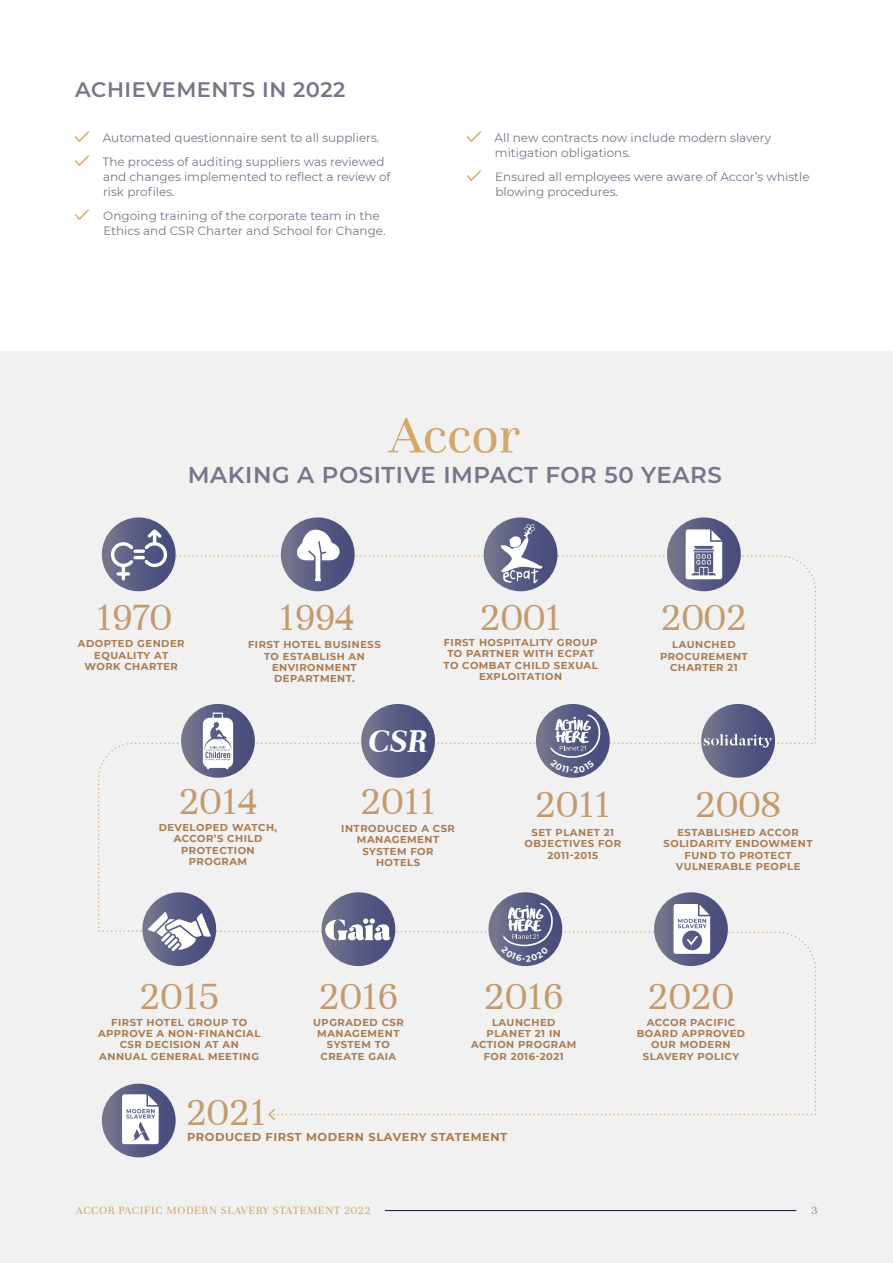
<style>
.page{position:relative;width:893px;height:1263px;background:#fff}
.page>*{position:absolute;margin:0;border:0;box-sizing:border-box;transform-origin:0 0}
.t1{font:57.15px "Unna";color:#d4a86b}
.t2{font:41.25px "Unna";color:#c49a6c}
.t3{font:italic 700 35.7px "Unna";color:#fff}
.t4{font:600 22.8px "Montserrat";letter-spacing:.025em;color:#75758c}
.t5{font:600 21px "Montserrat";letter-spacing:.025em;color:#75758c}
.t6{font:12px/15px "Montserrat";color:#75758c}
.t7{font:12px "Unna";letter-spacing:.05em;color:#d4a86b}
.t8{font:12px "Unna";color:#a88054}
.t9{font:700 11.4px "Montserrat";letter-spacing:.05em;color:#a97b50}
.t10{font:700 10.05px/11.4px "Montserrat";letter-spacing:.05em;color:#a97b50;text-align:center}
</style>
<div class="page">
<div style="left:0;top:351px;width:893px;height:912px;background:#f1f1f2"></div>
<svg style="left:98px;top:555px;width:718px;height:561px"></svg>
<svg style="left:268px;top:1108px;width:7px;height:12px"></svg>
<svg style="left:102px;top:517px;width:74px;height:74px"></svg>
<svg style="left:281px;top:517px;width:74px;height:74px;background:#616387"></svg>
<div style="left:484px;top:517px;width:73px;height:74px;background:linear-gradient(to right,#75778f,#464b7d);border-radius:37px"></div>
<svg style="left:667px;top:517px;width:74px;height:74px;background:#606387"></svg>
<svg style="left:181px;top:704px;width:74px;height:74px;background:#5f6286"></svg>
<div style="left:361px;top:704px;width:74px;height:74px;background:linear-gradient(to right,#76778f,#454a7c);border-radius:37px"></div>
<svg style="left:536px;top:704px;width:74px;height:74px"></svg>
<div style="left:701px;top:704px;width:74px;height:74px;background:linear-gradient(to right,#777890,#454a7c);border-radius:37px"></div>
<svg style="left:142px;top:892px;width:74px;height:74px;background:#5f6287"></svg>
<svg style="left:102px;top:1083px;width:74px;height:74px;background:#616488"></svg>
<div style="left:322px;top:892px;width:73px;height:74px;background:linear-gradient(to right,#75768f,#43487b);border-radius:37px"></div>
<svg style="left:488px;top:892px;width:74px;height:74px"></svg>
<svg style="left:654px;top:892px;width:74px;height:74px;background:#5f6286"></svg>
<svg style="left:111px;top:529px;width:56px;height:51px"></svg>
<svg style="left:295px;top:529px;width:46px;height:52px"></svg>
<svg style="left:203px;top:712px;width:30px;height:57px"></svg>
<svg style="left:703px;top:734px;width:70px;height:14px"></svg>
<svg style="left:501px;top:524px;width:41px;height:59px"></svg>
<svg style="left:324px;top:918px;width:67px;height:23px"></svg>
<svg style="left:673px;top:904px;width:37px;height:50px"></svg>
<svg style="left:148px;top:912px;width:63px;height:39px"></svg>
<svg style="left:122px;top:1094px;width:37px;height:50px"></svg>
<svg style="left:685px;top:529px;width:37px;height:50px"></svg>
<hr style="left:385px;top:1210px;width:411px;height:1px;background:#121332">
<svg style="left:549px;top:714px;width:51px;height:59px"></svg>
<svg style="left:501px;top:903px;width:52px;height:59px"></svg>
<h3 class="t5" style="left:75px;top:75px;width:272px">ACHIEVEMENTS IN 2022</h3>
<p class="t6" style="left:103px;top:125px;width:283px;line-height:24px">Automated questionnaire sent to all suppliers.<br>The process of auditing suppliers was reviewed</p>
<p class="t6" style="left:103px;top:169px;width:289px">and changes implemented to reflect a review of risk profiles.</p>
<p class="t6" style="left:103px;top:208px;width:284px">Ongoing training of the corporate team in the<br>Ethics and CSR Charter and School for Change.</p>
<p class="t6" style="left:495px;top:130px;width:278px">All new contracts now include modern slavery mitigation obligations.</p>
<p class="t6" style="left:495px;top:169px;width:316px">Ensured all employees were aware of Accor’s whistle blowing procedures.</p>
<h1 class="t1" style="left:389px;top:402px;width:133px">Accor</h1>
<h3 class="t4" style="left:188px;top:458px;width:535px">MAKING A POSITIVE IMPACT FOR 50 YEARS</h3>
<h2 class="t2" style="left:96px;top:594px;width:77px">1970</h2>
<p class="t10" style="left:78px;top:637px;width:108px">ADOPTED GENDER<br>EQUALITY AT<br>WORK CHARTER</p>
<h2 class="t2" style="left:279px;top:594px;width:77px">1994</h2>
<p class="t10" style="left:248px;top:638px;width:134px">FIRST HOTEL BUSINESS<br>TO ESTABLISH AN<br>ENVIRONMENT<br>DEPARTMENT.</p>
<h2 class="t2" style="left:480px;top:594px;width:83px">2001</h2>
<p class="t10" style="left:443px;top:636px;width:156px">FIRST HOSPITALITY GROUP<br>TO PARTNER WITH ECPAT<br>TO COMBAT CHILD SEXUAL<br>EXPLOITATION</p>
<h3 class="t3" style="left:368px;top:721px;width:61px">CSR</h3>
<h2 class="t2" style="left:179px;top:778px;width:80px">2014</h2>
<p class="t10" style="left:159px;top:821px;width:120px">DEVELOPED WATCH,<br>ACCOR’S CHILD<br>PROTECTION<br>PROGRAM</p>
<h2 class="t2" style="left:361px;top:778px;width:77px">2011</h2>
<p class="t10" style="left:341px;top:822px;width:115px">INTRODUCED A CSR<br>MANAGEMENT<br>SYSTEM FOR<br>HOTELS</p>
<h2 class="t2" style="left:535px;top:781px;width:77px">2011</h2>
<p class="t10" style="left:524px;top:826px;width:98px">SET PLANET 21<br>OBJECTIVES FOR<br>2011-2015</p>
<h2 class="t2" style="left:661px;top:594px;width:88px">2002</h2>
<p class="t10" style="left:660px;top:638px;width:89px">LAUNCHED<br>PROCUREMENT<br>CHARTER 21</p>
<h2 class="t2" style="left:695px;top:781px;width:87px">2008</h2>
<p class="t10" style="left:664px;top:826px;width:150px">ESTABLISHED ACCOR<br>SOLIDARITY ENDOWMENT<br>FUND TO PROTECT<br>VULNERABLE PEOPLE</p>
<h2 class="t2" style="left:140px;top:972px;width:81px">2015</h2>
<p class="t10" style="left:98px;top:1016px;width:164px">FIRST HOTEL GROUP TO<br>APPROVE A NON-FINANCIAL<br>CSR DECISION AT AN<br>ANNUAL GENERAL MEETING</p>
<h2 class="t2" style="left:319px;top:972px;width:81px">2016</h2>
<p class="t10" style="left:313px;top:1016px;width:92px">UPGRADED CSR<br>MANAGEMENT<br>SYSTEM TO<br>CREATE GAIA</p>
<h2 class="t2" style="left:484px;top:972px;width:81px">2016</h2>
<p class="t10" style="left:471px;top:1016px;width:107px">LAUNCHED<br>PLANET 21 IN<br>ACTION PROGRAM<br>FOR 2016-2021</p>
<h2 class="t2" style="left:186px;top:1088px;width:82px">2021</h2>
<p class="t9" style="left:187px;top:1128px;width:322px">PRODUCED FIRST MODERN SLAVERY STATEMENT</p>
<h2 class="t2" style="left:648px;top:972px;width:88px">2020</h2>
<p class="t10" style="left:637px;top:1016px;width:110px">ACCOR PACIFIC<br>BOARD APPROVED<br>OUR MODERN<br>SLAVERY POLICY</p>
<p class="t7" style="left:76px;top:1203px;width:296px">ACCOR PACIFIC MODERN SLAVERY STATEMENT 2022</p>
<p class="t8" style="left:812px;top:1203px;width:7px">3</p>
</div>
